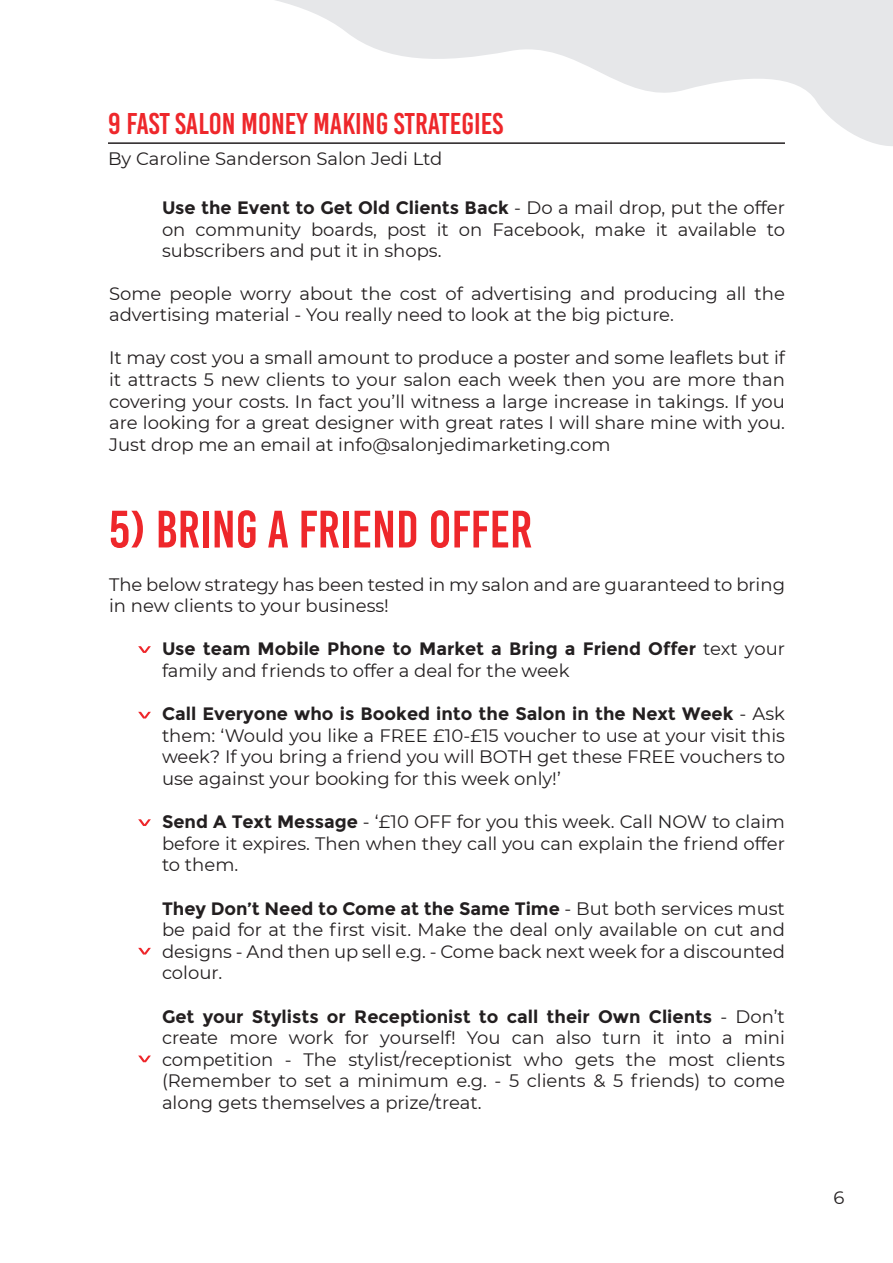
<style>
.page{position:relative;width:893px;height:1263px;background:#fff}
.page>*{position:absolute;margin:0;border:0;box-sizing:border-box;transform-origin:0 0}
.t1{font:52.5px "Bebas Kai";color:#ee272b}
.t2{font:30px "Bebas Kai";color:#ee272b}
.t3{font:18px/21.6px "Montserrat";color:#231f20;text-align:justify}
.s1{font-weight:700}
</style>
<div class="page">
<svg style="left:108px;top:0;width:785px;height:146px"></svg>
<svg style="left:138px;top:1055px;width:13px;height:7px"></svg>
<svg style="left:138px;top:948px;width:13px;height:6px"></svg>
<svg style="left:138px;top:819px;width:13px;height:7px"></svg>
<svg style="left:138px;top:712px;width:13px;height:6px"></svg>
<svg style="left:138px;top:646px;width:13px;height:7px"></svg>
<h2 class="t2" style="left:108px;top:107px;width:397px">9 FAST SALON MONEY MAKING STRATEGIES</h2>
<p class="t3" style="left:108px;top:147px;width:336px">By Caroline Sanderson Salon Jedi Ltd</p>
<p class="t3" style="left:162px;top:196px;width:624px"><span class="s1">Use the Event to Get Old Clients Back</span> - Do a mail drop, put the offer on community boards, post it on Facebook, make it available to subscribers and put it in shops.</p>
<p class="t3" style="left:109px;top:282px;width:677px">Some people worry about the cost of advertising and producing all the advertising material - You really need to look at the big picture.</p>
<p class="t3" style="left:109px;top:347px;width:677px">It may cost you a small amount to produce a poster and some leaflets but if it attracts 5 new clients to your salon each week then you are more than covering your costs. In fact you’ll witness a large increase in takings. If you are looking for a great designer with great rates I will share mine with you.<br>Just drop me an email at info@salonjedimarketing.com</p>
<h1 class="t1" style="left:109px;top:501px;width:425px">5) BRING A FRIEND OFFER</h1>
<p class="t3" style="left:109px;top:573px;width:677px">The below strategy has been tested in my salon and are guaranteed to bring in new clients to your business!</p>
<p class="t3" style="left:162px;top:638px;width:624px"><span class="s1">Use team Mobile Phone to Market a Bring a Friend Offer</span> text your family and friends to offer a deal for the week</p>
<p class="t3" style="left:162px;top:702px;width:625px"><span class="s1">Call Everyone who is Booked into the Salon in the Next Week</span> - Ask them: ‘Would you like a FREE £10-£15 voucher to use at your visit this week? If you bring a friend you will BOTH get these FREE vouchers to use against your booking for this week only!’</p>
<p class="t3" style="left:162px;top:810px;width:625px"><span class="s1">Send A Text Message</span> - ‘£10 OFF for you this week. Call NOW to claim before it expires. Then when they call you can explain the friend offer to them.</p>
<p class="t3" style="left:162px;top:897px;width:624px"><span class="s1">They Don’t Need to Come at the Same Time</span> - But both services must be paid for at the first visit. Make the deal only available on cut and designs - And then up sell e.g. - Come back next week for a discounted colour.</p>
<p class="t3" style="left:162px;top:1005px;width:625px"><span class="s1">Get your Stylists or Receptionist to call their Own Clients</span> - Don’t create more work for yourself! You can also turn it into a mini competition - The stylist/receptionist who gets the most clients (Remember to set a minimum e.g. - 5 clients &amp; 5 friends) to come along gets themselves a prize/treat.</p>
<p class="t3" style="left:833px;top:1186px;width:12px">6</p>
</div>
